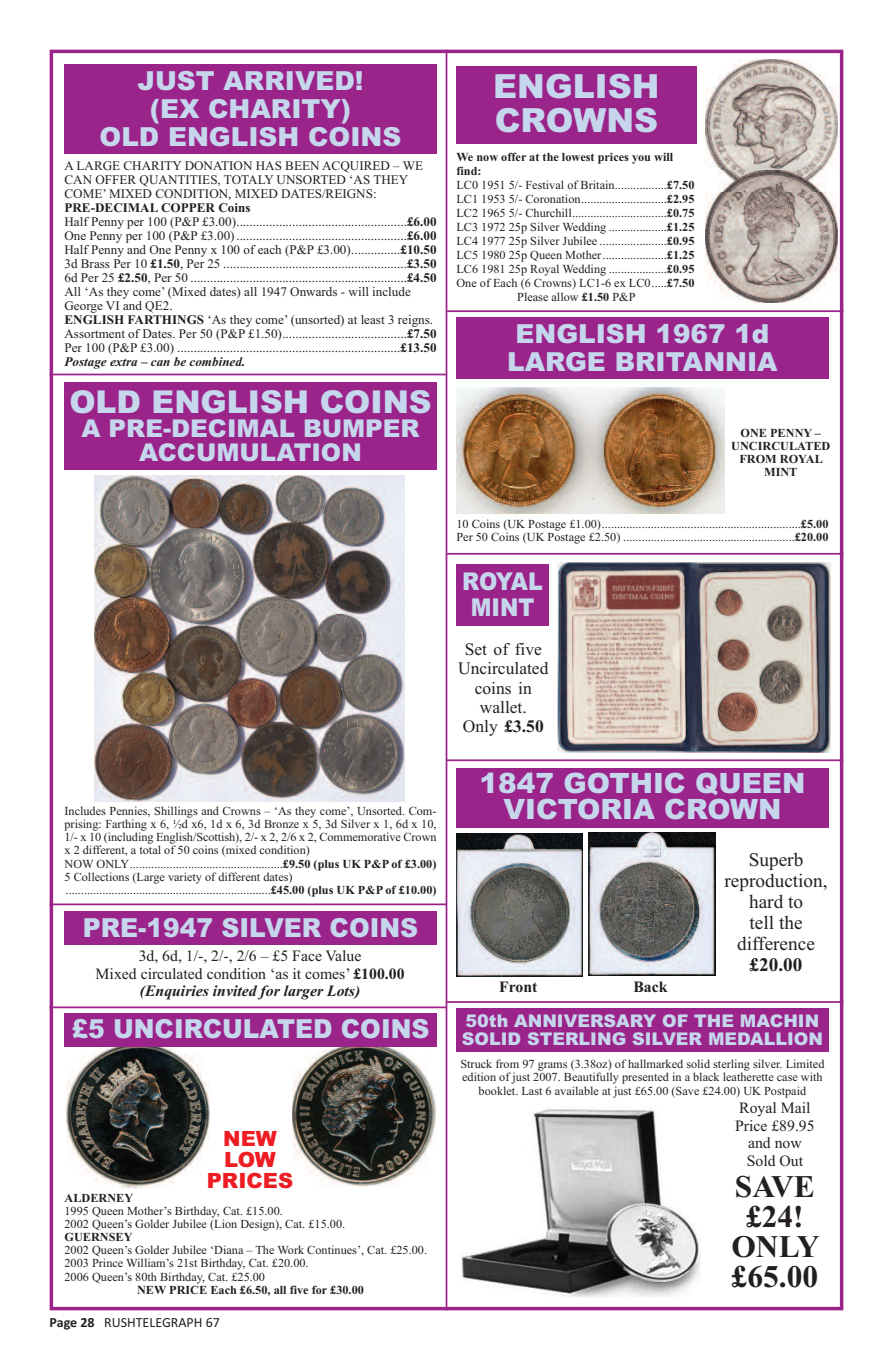
<style>
.page{position:relative;width:893px;height:1360px;background:#fff}
.page>*{position:absolute;margin:0;border:0;box-sizing:border-box;transform-origin:0 0}
.t1{font:900 33.25px/33.2px "Arial";color:#c6d6ed}
.t2{font:700 31.5px/29.8px "Times New Roman";color:#231f20;text-align:center}
.t3{font:900 31.5px "Arial";color:#c6d6ed}
.t4{font:900 28px/26.2px "Arial";color:#c6d6ed;text-align:center}
.t5{font:900 26.25px/28px "Arial";color:#c6d6ed;text-align:center}
.t6{font:900 26.25px "Arial";color:#c6d6ed;scale:.95 1}
.t7{font:900 24.5px/24.5px "Arial";color:#c6d6ed;text-align:center}
.t8{font:900 24.5px/26.2px "Arial";color:#c6d6ed;text-align:center;scale:.9 1}
.t9{font:900 21px/21px "Arial";color:#ee1d23;text-align:center}
.t10{font:19.25px/21px "Times New Roman";color:#231f20;text-align:center}
.t11{font:700 19.25px "Times New Roman";color:#231f20}
.t12{font:900 17.5px/17.5px "Arial";color:#c6d6ed}
.t13{font:17.5px/19.2px "Times New Roman";color:#231f20;text-align:center}
.t14{font:15.75px/17.5px "Times New Roman";color:#231f20;text-align:center}
.t15{font:700 15.75px "Times New Roman";color:#231f20}
.t16{font:14px "Calibri";color:#231f20}
.t17{font:13.12px/14px "Times New Roman";color:#231f20}
.t18{font:12.25px/13.1px "Times New Roman";color:#231f20}
.t19{font:700 12.25px/13.1px "Times New Roman";color:#231f20;text-align:center}
.s1{font-weight:700}
.s2{font-weight:700;font-style:italic}
</style>
<div class="page">
<div style="left:50px;top:50px;width:793px;height:1260px;border:4px solid #9a2489"></div>
<hr style="left:446px;top:50px;width:1px;height:1260px;background:#9a2489">
<hr style="left:50px;top:373px;width:396px;height:2px;background:#9a2489">
<hr style="left:447px;top:553px;width:396px;height:1px;background:#9a2489">
<hr style="left:447px;top:310px;width:396px;height:2px;background:#9a2489">
<div style="left:64px;top:382px;width:373px;height:87px;background:#9a2489"></div>
<div style="left:64px;top:64px;width:373px;height:90px;background:#9a2489"></div>
<img style="left:94px;top:475px;width:311px;height:326px">
<hr style="left:446px;top:759px;width:397px;height:2px;background:#9a2489">
<hr style="left:446px;top:1001px;width:397px;height:1px;background:#9a2489">
<hr style="left:50px;top:903px;width:397px;height:2px;background:#9a2489">
<hr style="left:50px;top:1006px;width:397px;height:2px;background:#9a2489">
<img style="left:456px;top:387px;width:269px;height:126px">
<div style="left:456px;top:317px;width:372px;height:62px;background:#9a2489"></div>
<img style="left:67px;top:1046px;width:142px;height:142px">
<img style="left:293px;top:1046px;width:143px;height:139px">
<div style="left:456px;top:66px;width:240px;height:78px;background:#9a2489"></div>
<img style="left:705px;top:59px;width:132px;height:243px">
<img style="left:557px;top:562px;width:274px;height:190px">
<div style="left:456px;top:564px;width:93px;height:61px;background:#9a2489"></div>
<div style="left:456px;top:767px;width:372px;height:60px;background:#9a2489"></div>
<img style="left:456px;top:833px;width:126px;height:143px">
<img style="left:589px;top:832px;width:126px;height:143px">
<div style="left:456px;top:1008px;width:372px;height:43px;background:#9a2489"></div>
<img style="left:460px;top:1109px;width:240px;height:188px">
<div style="left:64px;top:1013px;width:373px;height:33px;background:#9a2489"></div>
<div style="left:64px;top:911px;width:373px;height:34px;background:#9a2489"></div>
<h3 class="t5" style="left:100px;top:67px;width:303px">JUST ARRIVED!<br>(EX CHARITY)<br>OLD ENGLISH COINS</h3>
<p class="t17" style="left:64px;top:159px;width:360px">A LARGE CHARITY DONATION HAS BEEN ACQUIRED – WE<br>CAN OFFER QUANTITIES, TOTALY UNSORTED ‘AS THEY<br>COME’ MIXED CONDITION, MIXED DATES/REIGNS:</p>
<p class="t17" style="left:64px;top:201px;width:374px"><span class="s1">PRE-DECIMAL COPPER Coins<br></span>Half Penny per 100 (P&amp;P £3.00)....................................................<span class="s1">£6.00<br></span>One Penny per 100 (P&amp;P £3.00)....................................................<span class="s1">£6.00<br></span>Half Penny and One Penny x 100 of each (P&amp;P £3.00)...............<span class="s1">£10.50<br></span>3d Brass Per 10 <span class="s1">£1.50</span>, Per 25 ........................................................<span class="s1">£3.50<br></span>6d Per 25 <span class="s1">£2.50</span>, Per 50 ..................................................................<span class="s1">£4.50<br></span>All ‘As they come’ (Mixed dates) all 1947 Onwards - will include George VI and QE2.<br><span class="s1">ENGLISH FARTHINGS</span> ‘As they come’ (unsorted) at least 3 reigns.<br>Assortment of Dates. Per 50 (P&amp;P £1.50)......................................<span class="s1">£7.50<br></span>Per 100 (P&amp;P £3.00) ....................................................................<span class="s1">£13.50<br></span><span class="s2">Postage extra – can be combined.</span></p>
<h2 class="t3" style="left:69px;top:383px;width:364px">OLD ENGLISH COINS</h2>
<h3 class="t7" style="left:81px;top:416px;width:340px">A PRE-DECIMAL BUMPER<br>ACCUMULATION</h3>
<p class="t18" style="left:64px;top:804px;width:374px">Includes Pennies, Shillings and Crowns – ‘As they come’, Unsorted. Com&shy;prising: Farthing x 6, ½d x6, 1d x 6, 3d Bronze x 5, 3d Silver x 1, 6d x 10, 1/- x 10 (including English/Scottish), 2/- x 2, 2/6 x 2, Commemorative Crown x 2 different, a total of 50 coins (mixed condition)<br>NOW ONLY..................................................<span class="s1">£9.50 (plus UK P&amp;P of £3.00)<br></span>5 Collections (Large variety of different dates) ...................................................................<span class="s1">£45.00 (plus UK P&amp;P of £10.00)</span></p>
<h3 class="t6" style="left:83px;top:912px;width:355px">PRE-1947 SILVER COINS</h3>
<p class="t14" style="left:96px;top:947px;width:310px">3d, 6d, 1/-, 2/-, 2/6 – £5 Face Value<br>Mixed circulated condition ‘as it comes’ <span class="s1">£100.00 </span><span class="s2">(Enquiries invited for larger Lots)</span></p>
<h3 class="t6" style="left:71px;top:1013px;width:378px">£5 UNCIRCULATED COINS</h3>
<h3 class="t9" style="left:207px;top:1128px;width:88px">NEW<br>LOW<br>PRICES</h3>
<p class="t19" style="left:64px;top:1190px;width:70px">ALDERNEY</p>
<p class="t18" style="left:64px;top:1203px;width:282px">1995 Queen Mother’s Birthday, Cat. £15.00.<br>2002 Queen’s Golder Jubilee (Lion Design), Cat. £15.00.</p>
<p class="t19" style="left:64px;top:1230px;width:70px">GUERNSEY</p>
<p class="t18" style="left:64px;top:1243px;width:364px">2002 Queen’s Golder Jubilee ‘Diana – The Work Continues’, Cat. £25.00.<br>2003 Prince William’s 21st Birthday, Cat. £20.00.<br>2006 Queen’s 80th Birthday, Cat. £25.00</p>
<p class="t19" style="left:137px;top:1282px;width:228px">NEW PRICE Each £6.50, all five for £30.00</p>
<p class="t16" style="left:50px;top:1313px;width:172px"><span class="s1">Page 28</span> RUSHTELEGRAPH 67</p>
<h1 class="t1" style="left:493px;top:70px;width:168px">ENGLISH<br>CROWNS</h1>
<p class="t19" style="left:456px;top:150px;width:218px">We now offer at the lowest prices you will</p>
<p class="t19" style="left:456px;top:164px;width:27px">find:</p>
<p class="t18" style="left:456px;top:178px;width:240px">LC0 1951 5/- Festival of Britain.................<span class="s1">£7.50</span></p>
<p class="t18" style="left:456px;top:192px;width:240px">LC1 1953 5/- Coronation............................<span class="s1">£2.95</span></p>
<p class="t18" style="left:456px;top:206px;width:240px">LC2 1965 5/- Churchill...............................<span class="s1">£0.75</span></p>
<p class="t18" style="left:456px;top:220px;width:240px">LC3 1972 25p Silver Wedding ...................<span class="s1">£1.25</span></p>
<p class="t18" style="left:456px;top:234px;width:240px">LC4 1977 25p Silver Jubilee ......................<span class="s1">£0.95</span></p>
<p class="t18" style="left:456px;top:248px;width:240px">LC5 1980 25p Queen Mother.....................<span class="s1">£1.25</span></p>
<p class="t18" style="left:456px;top:262px;width:240px">LC6 1981 25p Royal Wedding ...................<span class="s1">£0.95</span></p>
<p class="t18" style="left:456px;top:276px;width:240px">One of Each (6 Crowns) LC1-6 ex LC0.....<span class="s1">£7.50</span></p>
<p class="t18" style="left:517px;top:290px;width:120px">Please allow <span class="s1">£1.50</span> P&amp;P</p>
<h3 class="t5" style="left:507px;top:320px;width:272px">ENGLISH 1967 1d<br>LARGE BRITANNIA</h3>
<p class="t19" style="left:731px;top:426px;width:101px">ONE PENNY –<br>UNCIRCULATED<br>FROM ROYAL<br>MINT</p>
<p class="t18" style="left:456px;top:517px;width:374px">10 Coins (UK Postage £1.00).................................................................<span class="s1">£5.00<br></span>Per 50 Coins (UK Postage £2.50) ........................................................<span class="s1">£20.00</span></p>
<h3 class="t8" style="left:462px;top:568px;width:91px">ROYAL<br>MINT</h3>
<h3 class="t13" style="left:458px;top:639px;width:92px">Set of five<br>Uncirculated coins in wallet.<br>Only <span class="s1">£3.50</span></h3>
<h3 class="t4" style="left:479px;top:770px;width:327px">1847 GOTHIC QUEEN<br>VICTORIA CROWN</h3>
<h3 class="t10" style="left:724px;top:848px;width:105px">Superb reproduction, hard to<br>tell the difference</h3>
<h3 class="t11" style="left:750px;top:952px;width:54px">£20.00</h3>
<p class="t15" style="left:499px;top:977px;width:40px">Front</p>
<p class="t15" style="left:633px;top:977px;width:36px">Back</p>
<h3 class="t12" style="left:462px;top:1012px;width:363px">50th ANNIVERSARY OF THE MACHIN<br>SOLID STERLING SILVER MEDALLION</h3>
<p class="t18" style="left:460px;top:1057px;width:366px;text-align:center">Struck from 97 grams (3.38oz) of hallmarked solid sterling silver. Limited edition of just 2007. Beautifully presented in a black leatherette case with booklet. Last 6 available at just £65.00 (Save £24.00) UK Postpaid</p>
<p class="t14" style="left:735px;top:1098px;width:81px">Royal Mail<br>Price £89.95 and now<br>Sold Out</p>
<h2 class="t2" style="left:731px;top:1171px;width:90px">SAVE £24!<br>ONLY £65.00</h2>
</div>
